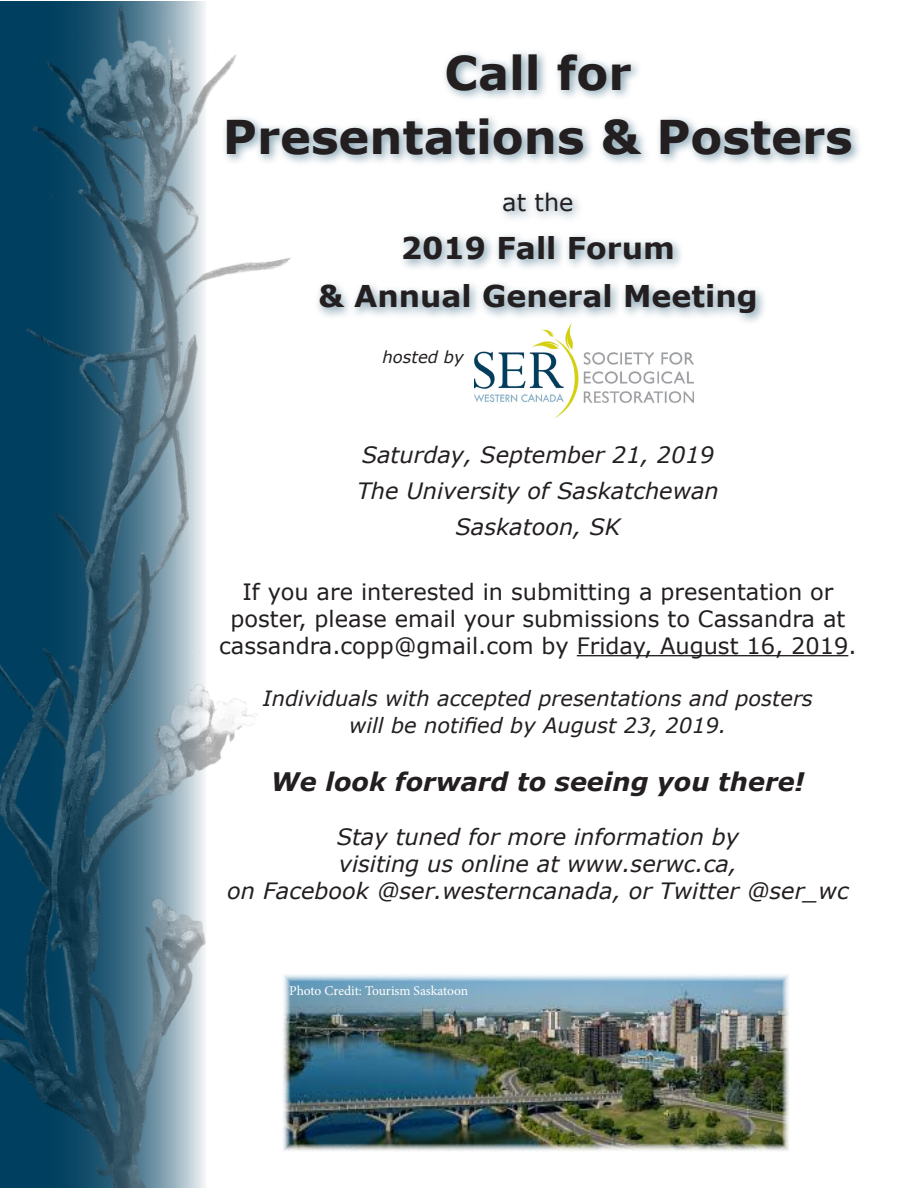
<style>
.page{position:relative;width:918px;height:1188px;background:#fff}
.page>*{position:absolute;margin:0;border:0;box-sizing:border-box;transform-origin:0 0}
.t1{font:700 46.5px/64.5px "Verdana";color:#231f20;text-align:center}
.t2{font:700 30px/48px "Verdana";color:#231f20;text-align:center}
.t3{font:italic 700 25.5px "Verdana";color:#231f20}
.t4{font:24px "Verdana";color:#231f20}
.t5{font:italic 22.5px/27px "Verdana";color:#231f20;text-align:center}
.t6{font:22.5px/27px "Verdana";color:#231f20;text-align:center}
.t7{font:italic 21px/27px "Verdana";color:#231f20;text-align:center}
.t8{font:italic 16.5px "Verdana";color:#231f20}
.t9{font:13.5px "Minion Pro";letter-spacing:-.005em;color:#fff}
</style>
<div class="page">
<img style="left:0;top:1px;width:475px;height:1187px">
<hr style="left:577px;top:655px;width:271px;height:1px;background:#231f20">
<img style="left:475px;top:325px;width:218px;height:92px">
<img style="left:282px;top:973px;width:508px;height:179px">
<div style="left:314px;top:188px;width:454px;height:137px;background:#003f5f;opacity:.5"></div>
<div style="left:221px;top:48px;width:642px;height:119px;background:#003f5f;opacity:.5"></div>
<p class="t1" style="left:223px;top:39px;width:631px">Call for<br>Presentations &amp; Posters</p>
<p class="t4" style="left:502px;top:186px;width:73px">at the</p>
<p class="t2" style="left:318px;top:224px;width:441px">2019 Fall Forum<br>&amp; Annual General Meeting</p>
<p class="t8" style="left:382px;top:345px;width:83px">hosted by</p>
<p class="t5" style="left:362px;top:441px;width:354px">Saturday, September 21, 2019</p>
<p class="t5" style="left:357px;top:477px;width:363px">The University of Saskatchewan</p>
<p class="t5" style="left:455px;top:513px;width:166px">Saskatoon, SK</p>
<p class="t6" style="left:219px;top:578px;width:639px">If you are interested in submitting a presentation or poster, please email your submissions to Cassandra at cassandra.copp@gmail.com by Friday, August 16, 2019.</p>
<p class="t7" style="left:263px;top:685px;width:551px">Individuals with accepted presentations and posters will be notified by August 23, 2019.</p>
<p class="t3" style="left:271px;top:763px;width:535px">We look forward to seeing you there!</p>
<p class="t5" style="left:337px;top:823px;width:404px">Stay tuned for more information by</p>
<p class="t5" style="left:227px;top:850px;width:623px">visiting us online at www.serwc.ca,<br>on Facebook @ser.westerncanada, or Twitter @ser_wc</p>
<p class="t9" style="left:289px;top:982px;width:181px">Photo Credit: Tourism Saskatoon</p>
</div>
